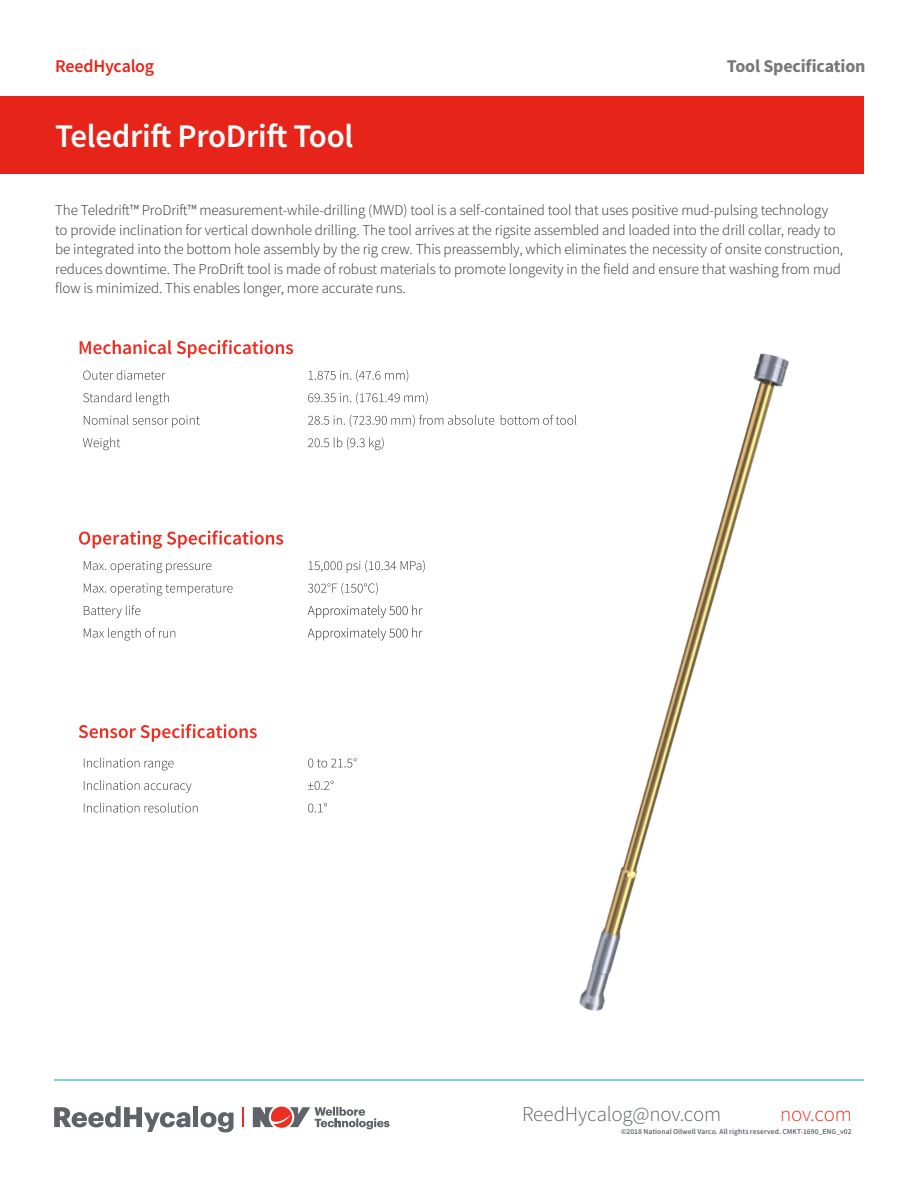
<style>
.page{position:relative;width:918px;height:1188px;background:#fff}
.page>*{position:absolute;margin:0;border:0;box-sizing:border-box;transform-origin:0 0}
.t1{font:600 33px "Source Sans Pro";letter-spacing:-.01em;color:#fff}
.Footer_info__Source{font:300 21px "Source Sans Pro";letter-spacing:-.01em;color:#5f6369}
.Footer_info__Source-2{font:300 21px "Source Sans Pro";letter-spacing:-.01em;color:#ee2e22}
.Body_Text_Semibold{font:700 18px "Source Sans Pro";letter-spacing:-.01em;color:#77777a}
.Body_Text_Semibold-2{font:600 18px "Source Sans Pro";letter-spacing:-.015em;color:#e72419}
.Paragraph_Style_1{font:300 15px/19.5px "Source Sans Pro";letter-spacing:-.005em;color:#312f30}
.Body_Text_Semibold-3{font:600 7.5px "Source Sans Pro";letter-spacing:.01em;color:#5f6369}
</style>
<div class="page">
<div style="left:0;top:96px;width:864px;height:77px;background:#e72419"></div>
<svg style="left:79px;top:724px;width:178px;height:18px"></svg>
<svg style="left:308px;top:803px;width:19px;height:10px"></svg>
<svg style="left:308px;top:781px;width:26px;height:9px"></svg>
<svg style="left:308px;top:758px;width:49px;height:10px"></svg>
<svg style="left:84px;top:803px;width:114px;height:10px"></svg>
<svg style="left:84px;top:780px;width:108px;height:13px"></svg>
<svg style="left:84px;top:758px;width:90px;height:13px"></svg>
<svg style="left:79px;top:531px;width:204px;height:18px"></svg>
<svg style="left:308px;top:583px;width:70px;height:12px"></svg>
<svg style="left:309px;top:560px;width:116px;height:13px"></svg>
<svg style="left:84px;top:628px;width:91px;height:13px"></svg>
<svg style="left:84px;top:605px;width:56px;height:13px"></svg>
<svg style="left:84px;top:583px;width:149px;height:13px"></svg>
<svg style="left:84px;top:561px;width:127px;height:12px"></svg>
<svg style="left:80px;top:340px;width:213px;height:18px"></svg>
<svg style="left:308px;top:437px;width:76px;height:13px"></svg>
<svg style="left:308px;top:415px;width:186px;height:12px"></svg>
<svg style="left:308px;top:392px;width:120px;height:12px"></svg>
<svg style="left:309px;top:370px;width:99px;height:12px"></svg>
<svg style="left:83px;top:437px;width:37px;height:13px"></svg>
<svg style="left:84px;top:415px;width:116px;height:13px"></svg>
<svg style="left:83px;top:392px;width:86px;height:13px"></svg>
<svg style="left:83px;top:370px;width:82px;height:10px"></svg>
<svg style="left:501px;top:415px;width:30px;height:10px"></svg>
<img style="left:531px;top:353px;width:305px;height:727px">
<svg style="left:308px;top:628px;width:115px;height:12px"></svg>
<svg style="left:308px;top:605px;width:115px;height:13px"></svg>
<hr style="left:54px;top:1080px;width:810px;height:1px;background:#00aca0">
<hr style="left:242px;top:1107px;width:2px;height:20px;background:#ee2e22">
<svg style="left:253px;top:1107px;width:137px;height:22px"></svg>
<svg style="left:54px;top:1106px;width:136px;height:26px"></svg>
<div style="left:193px;top:1106px;width:5px;height:21px;background:#5f6369"></div>
<svg style="left:201px;top:1112px;width:33px;height:20px"></svg>
<p class="Body_Text_Semibold-2" style="left:55px;top:54px;width:101px">ReedHycalog</p>
<p class="Body_Text_Semibold" style="left:727px;top:54px;width:140px">Tool Specification</p>
<p class="t1" style="left:55px;top:114px;width:300px">Teledrift ProDrift Tool</p>
<p class="Paragraph_Style_1" style="left:55px;top:200px;width:790px">The Teledrift™ ProDrift™ measurement-while-drilling (MWD) tool is a self-contained tool that uses positive mud-pulsing technology to provide inclination for vertical downhole drilling. The tool arrives at the rigsite assembled and loaded into the drill collar, ready to be integrated into the bottom hole assembly by the rig crew. This preassembly, which eliminates the necessity of onsite construction, reduces downtime. The ProDrift tool is made of robust materials to promote longevity in the field and ensure that washing from mud flow is minimized. This enables longer, more accurate runs.</p>
<p class="Footer_info__Source" style="left:522px;top:1101px;width:201px">ReedHycalog@nov.com</p>
<p class="Footer_info__Source-2" style="left:780px;top:1101px;width:73px">nov.com</p>
<p class="Body_Text_Semibold-3" style="left:621px;top:1127px;width:232px">©2018 National Oilwell Varco. All rights reserved. CMKT-1690_ENG_v02</p>
</div>
